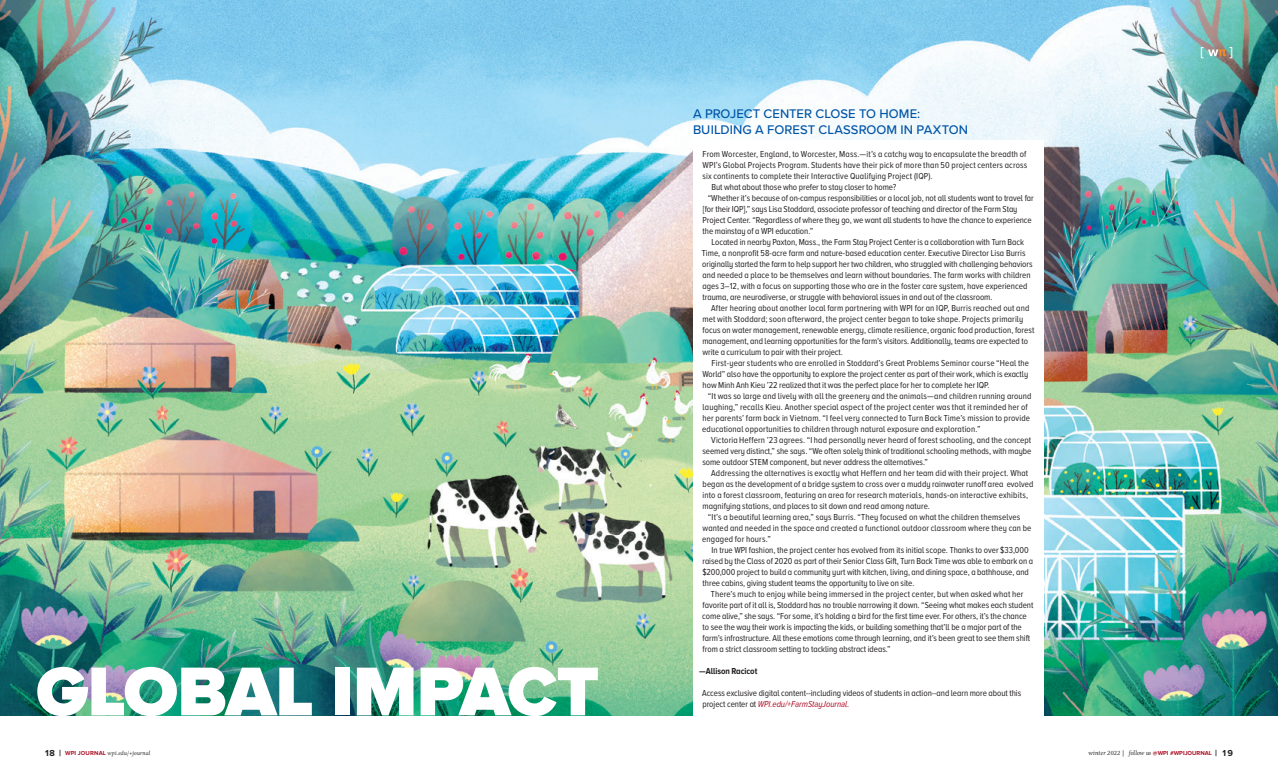
<style>
.page{position:relative;width:1278px;height:783px;background:#fff}
.page>*{position:absolute;margin:0;border:0;box-sizing:border-box;transform-origin:0 0}
.w11_banner{font:900 71.5px "Proxima Nova A";letter-spacing:-.01em;color:#fff}
.body{font:500 13px/15.6px "Proxima Nova";letter-spacing:.005em;color:#0155a7}
.year{font:600 13px "Proxima Nova";color:#fff}
.body-2{font:9px/11px "Proxima Nova A Cond";letter-spacing:-.005em;color:#231f20}
.body-3{font:9px/11px "Proxima Nova A Cond";letter-spacing:.015em;color:#231f20}
.body-4{font:700 9px "Proxima Nova A Cond";letter-spacing:-.005em;color:#231f20}
.t1{font:italic 6px "Hollander Com";letter-spacing:.005em;color:#231f20}
.t2{font:italic 5.5px "Hollander Com";letter-spacing:.03em;color:#231f20}
.s1{font-style:italic;color:#ae1229}
.s2{font-family:"Proxima Nova";font-weight:700;font-style:normal;font-size:9px}
.s3{font-family:"Proxima Nova";font-weight:700;font-style:normal;font-size:6px;color:#ae1229}
.s4{font-family:"Proxima Nova";font-weight:700;font-style:normal;color:#ae1229}
</style>
<div class="page">
<img style="left:0;top:0;width:1278px;height:715px">
<div style="left:693px;top:141px;width:351px;height:598px;background:#fff"></div>
<svg style="left:1208px;top:49px;width:18px;height:7px"></svg>
<p class="w11_banner" style="left:36px;top:650px;width:565px">GLOBAL IMPACT</p>
<p class="body" style="left:693px;top:106px;width:277px">A PROJECT CENTER CLOSE TO HOME:<br>BUILDING A FOREST CLASSROOM IN PAXTON</p>
<p class="body-2" style="left:702px;top:148px;width:327px;text-align:justify">From Worcester, England, to Worcester, Mass.—it’s a catchy way to encapsulate the breadth of WPI’s Global Projects Program. Students have their pick of more than 50 project centers across six continents to complete their Interactive Qualifying Project (IQP).</p>
<p class="body-2" style="left:712px;top:181px;width:186px">But what about those who prefer to stay closer to home?</p>
<p class="body-2" style="left:703px;top:192px;width:333px;text-indent:5px">“Whether it’s because of on-campus responsibilities or a local job, not all students want to travel far [for their IQP],” says Lisa Stoddard, associate professor of teaching and director of the Farm Stay Project Center. “Regardless of where they go, we want all students to have the chance to experience the mainstay of a WPI education.”</p>
<p class="body-2" style="left:702px;top:236px;width:332px;text-indent:10px">Located in nearby Paxton, Mass., the Farm Stay Project Center is a collaboration with Turn Back Time, a nonprofit 58-acre farm and nature-based education center. Executive Director Lisa Burris originally started the farm to help support her two children, who struggled with challenging behaviors and needed a place to be themselves and learn without boundaries. The farm works with children ages 3–12, with a focus on supporting those who are in the foster care system, have experienced trauma, are neurodiverse, or struggle with behavioral issues in and out of the classroom.</p>
<p class="body-2" style="left:702px;top:302px;width:334px;text-indent:9px">After hearing about another local farm partnering with WPI for an IQP, Burris reached out and met with Stoddard; soon afterward, the project center began to take shape. Projects primarily focus on water management, renewable energy, climate resilience, organic food production, forest management, and learning opportunities for the farm’s visitors. Additionally, teams are expected to write a curriculum to pair with their project.</p>
<p class="body-2" style="left:703px;top:357px;width:328px;text-align:justify;text-indent:9px">First-year students who are enrolled in Stoddard’s Great Problems Seminar course “Heal the World” also have the opportunity to explore the project center as part of their work, which is exactly how Minh Anh Kieu ’22 realized that it was the perfect place for her to complete her IQP.</p>
<p class="body-3" style="left:702px;top:390px;width:331px;text-indent:6px">“It was so large and lively with all the greenery and the animals—and children running around laughing,” recalls Kieu. Another special aspect of the project center was that it reminded her of her parents’ farm back in Vietnam. “I feel very connected to Turn Back Time’s mission to provide educational opportunities to children through natural exposure and exploration.”</p>
<p class="body-2" style="left:702px;top:434px;width:330px;text-align:justify;text-indent:9px">Victoria Heffern ’23 agrees. “I had personally never heard of forest schooling, and the concept seemed very distinct,” she says. “We often solely think of traditional schooling methods, with maybe some outdoor STEM component, but never address the alternatives.”</p>
<p class="body-2" style="left:702px;top:467px;width:332px;text-indent:9px">Addressing the alternatives is exactly what Heffern and her team did with their project. What began as the development of a bridge system to cross over a muddy rainwater runoff area evolved into a forest classroom, featuring an area for research materials, hands-on interactive exhibits, magnifying stations, and places to sit down and read among nature.</p>
<p class="body-3" style="left:702px;top:511px;width:331px;text-indent:6px">“It’s a beautiful learning area,” says Burris. “They focused on what the children themselves wanted and needed in the space and created a functional outdoor classroom where they can be engaged for hours.”</p>
<p class="body-2" style="left:702px;top:544px;width:332px;text-indent:9px">In true WPI fashion, the project center has evolved from its initial scope. Thanks to over $33,000 raised by the Class of 2020 as part of their Senior Class Gift, Turn Back Time was able to embark on a $200,000 project to build a community yurt with kitchen, living, and dining space, a bathhouse, and three cabins, giving student teams the opportunity to live on site.</p>
<p class="body-2" style="left:702px;top:588px;width:333px;text-indent:9px">There’s much to enjoy while being immersed in the project center, but when asked what her favorite part of it all is, Stoddard has no trouble narrowing it down. “Seeing what makes each student come alive,” she says. “For some, it’s holding a bird for the first time ever. For others, it’s the chance to see the way their work is impacting the kids, or building something that’ll be a major part of the farm’s infrastructure. All these emotions come through learning, and it’s been great to see them shift from a strict classroom setting to tackling abstract ideas.”</p>
<p class="body-4" style="left:699px;top:666px;width:60px">—Allison Racicot</p>
<p class="body-2" style="left:702px;top:687px;width:321px">Access exclusive digital content--including videos of students in action--and learn more about this project center at <span class="s1">WPI.edu/+FarmStayJournal.</span></p>
<p class="year" style="left:1201px;top:45px;width:5px">[</p>
<p class="year" style="left:1230px;top:45px;width:5px">]</p>
<p class="t2" style="left:45px;top:750px;width:107px"><span class="s2">18 |</span> <span class="s3">WPI JOURNAL</span> wpi.edu/+journal</p>
<p class="t1" style="left:1088px;top:749px;width:146px">winter 2022 | follow us <span class="s4">@WPI #WPIJOURNAL</span> <span class="s2">| 19</span></p>
</div>
